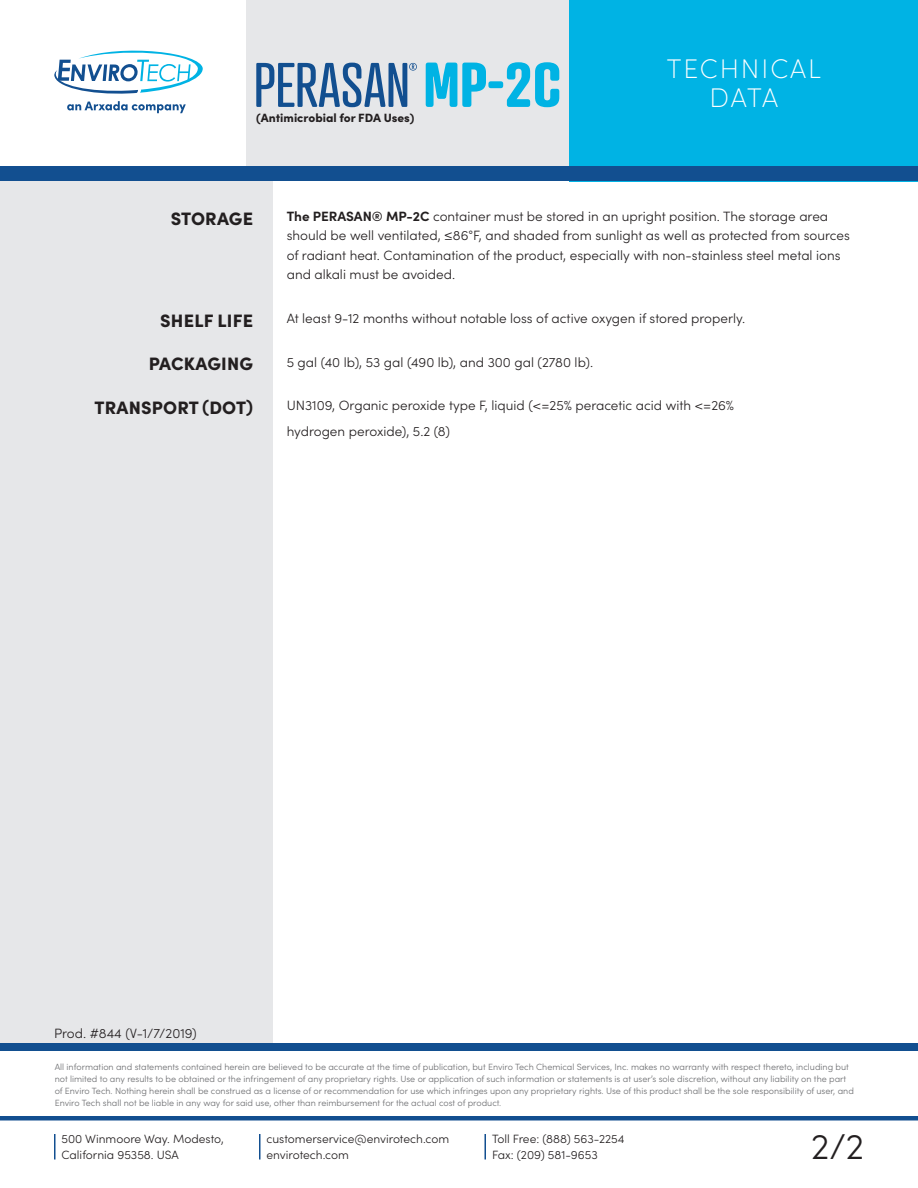
<style>
.page{position:relative;width:918px;height:1188px;background:#fff}
.page>*{position:absolute;margin:0;border:0;box-sizing:border-box;transform-origin:0 0}
.t1{font:300 36px "Sofia Pro";color:#231f20}
.t2{font:200 27px/28.5px "Sofia Pro";letter-spacing:.07em;color:#fff;text-align:center}
.t3{font:900 18px "Sofia Pro";letter-spacing:.01em;color:#231f20}
.t4{font:300 13.5px/19.5px "Sofia Pro";color:#231f20}
.t5{font:300 12px/16.5px "Sofia Pro";color:#231f20}
.t6{font:900 12px "Sofia Pro";color:#231f20}
.t7{font:300 9px/12px "Sofia Pro";color:#6c6d70}
.s1{font-weight:700}
</style>
<div class="page">
<hr style="left:54px;top:1134px;width:2px;height:26px;background:#124f90">
<hr style="left:259px;top:1134px;width:2px;height:26px;background:#124f90">
<hr style="left:484px;top:1134px;width:2px;height:26px;background:#124f90">
<hr style="left:0;top:1116px;width:918px;height:4px;background:#124f90">
<div style="left:246px;top:0;width:323px;height:176px;background:#e6e7e9"></div>
<div style="left:0;top:174px;width:273px;height:869px;background:#e6e7e9"></div>
<div style="left:569px;top:0;width:349px;height:181px;background:#00b3e4"></div>
<div style="left:0;top:166px;width:918px;height:15px;background:#124f90"></div>
<div style="left:0;top:1043px;width:918px;height:7px;background:#124f90"></div>
<svg style="left:67px;top:101px;width:119px;height:12px"></svg>
<svg style="left:54px;top:50px;width:149px;height:44px"></svg>
<svg style="left:256px;top:63px;width:161px;height:44px"></svg>
<svg style="left:426px;top:62px;width:133px;height:45px"></svg>
<h3 class="t6" style="left:256px;top:108px;width:159px">(Antimicrobial for FDA Uses)</h3>
<h2 class="t2" style="left:667px;top:53px;width:156px">TECHNICAL<br>DATA</h2>
<h3 class="t3" style="left:171px;top:204px;width:84px">STORAGE</h3>
<h3 class="t3" style="left:160px;top:306px;width:94px">SHELF LIFE</h3>
<p class="t4" style="left:287px;top:206px;width:565px"><span class="s1">The PERASAN® MP-2C</span> container must be stored in an upright position. The storage area should be well ventilated, ≤86°F, and shaded from sunlight as well as protected from sources of radiant heat. Contamination of the product, especially with non-stainless steel metal ions and alkali must be avoided.</p>
<h3 class="t4" style="left:287px;top:308px;width:460px">At least 9-12 months without notable loss of active oxygen if stored properly.</h3>
<h3 class="t3" style="left:149px;top:350px;width:106px">PACKAGING</h3>
<h3 class="t4" style="left:287px;top:351px;width:308px">5 gal (40 lb), 53 gal (490 lb), and 300 gal (2780 lb).</h3>
<h3 class="t3" style="left:95px;top:393px;width:160px">TRANSPORT (DOT)</h3>
<h3 class="t4" style="left:287px;top:392px;width:449px;line-height:25.5px">UN3109, Organic peroxide type F, liquid (&lt;=25% peracetic acid with &lt;=26% hydrogen peroxide), 5.2 (8)</h3>
<h3 class="t4" style="left:54px;top:1023px;width:144px">Prod. #844 (V-1/7/2019)</h3>
<p class="t7" style="left:55px;top:1061px;width:801px">All information and statements contained herein are believed to be accurate at the time of publication, but Enviro Tech Chemical Services, Inc. makes no warranty with respect thereto, including but not limited to any results to be obtained or the infringement of any proprietary rights. Use or application of such information or statements is at user’s sole discretion, without any liability on the part of Enviro Tech. Nothing herein shall be construed as a license of or recommendation for use which infringes upon any proprietary rights. Use of this product shall be the sole responsibility of user, and Enviro Tech shall not be liable in any way for said use, other than reimbursement for the actual cost of product.</p>
<h3 class="t5" style="left:62px;top:1130px;width:164px">500 Winmoore Way. Modesto,<br>California 95358. USA</h3>
<h3 class="t5" style="left:266px;top:1130px;width:184px">customerservice@envirotech.com envirotech.com</h3>
<h3 class="t5" style="left:492px;top:1130px;width:134px">Toll Free: (888) 563-2254<br>Fax: (209) 581-9653</h3>
<h1 class="t1" style="left:811px;top:1120px;width:54px">2/2</h1>
</div>
